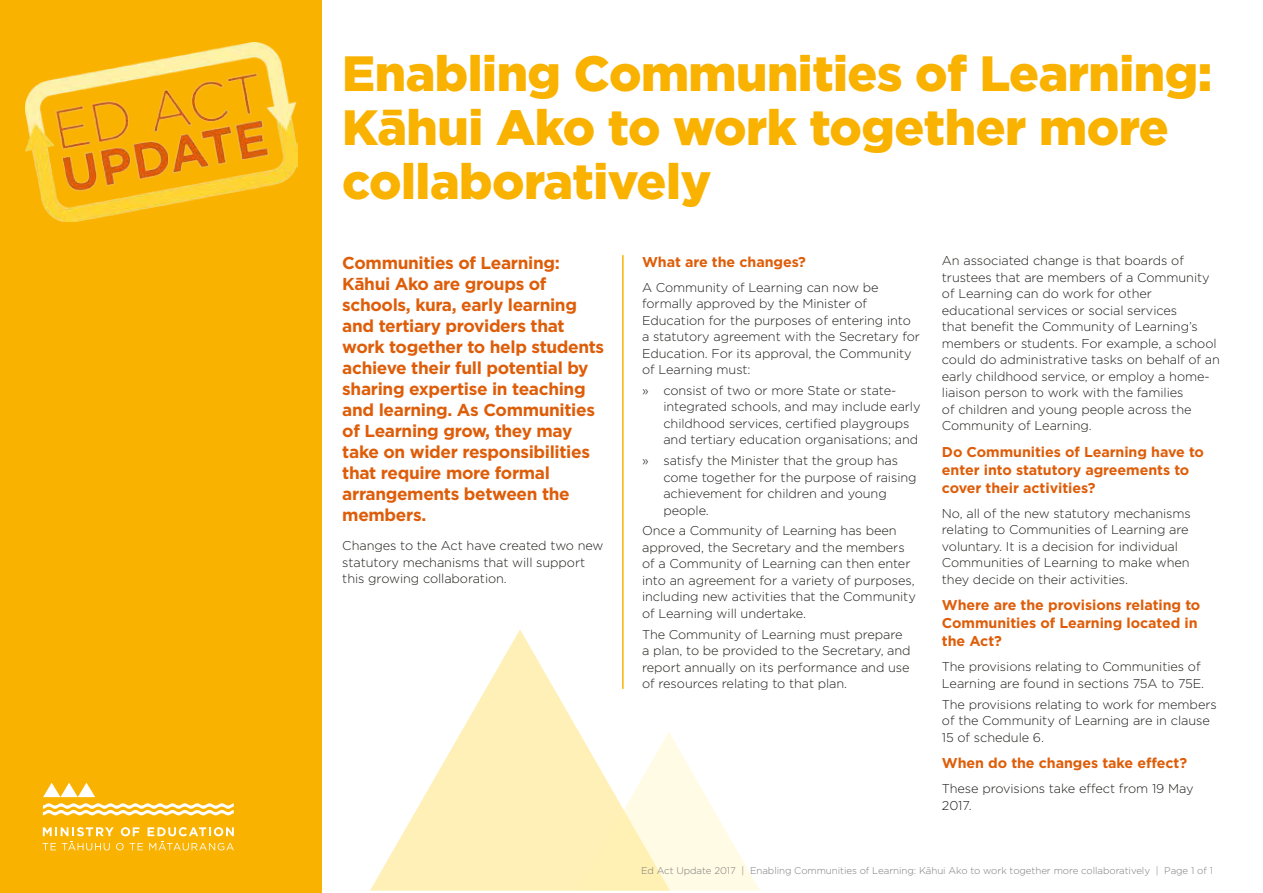
<style>
.page{position:relative;width:1263px;height:893px;background:#fff}
.page>*{position:absolute;margin:0;border:0;box-sizing:border-box;transform-origin:0 0}
.Factsheet_Title{font:900 49.5px/54px "Gotham";letter-spacing:-.01em;color:#fab200}
.INTRO_Para{font:700 17.25px/21px "Gotham";letter-spacing:-.02em;color:#de5d09}
.H2_Header_Bold{font:700 14.25px/18px "Gotham";letter-spacing:-.005em;color:#de5d09}
.BODY_Text{font:300 12.75px/16.5px "Gotham";letter-spacing:-.005em;color:#1d1d1b}
.INTRO_Para-2{font:300 9.75px "Gotham";letter-spacing:-.005em;color:#7c7b7b}
</style>
<div class="page">
<svg style="left:370px;top:630px;width:209px;height:261px;fill:#fff0b8"></svg>
<svg style="left:577px;top:732px;width:183px;height:159px"></svg>
<hr style="left:622px;top:255px;width:2px;height:434px;background:#fab200">
<div style="left:0;top:0;width:321px;height:893px;background:#fab200"></div>
<svg style="left:43px;top:827px;width:191px;height:23px"></svg>
<svg style="left:43px;top:783px;width:52px;height:14px"></svg>
<svg style="left:43px;top:803px;width:191px;height:12px"></svg>
<img style="left:25px;top:43px;width:272px;height:179px">
<p class="Factsheet_Title" style="left:342px;top:46px;width:871px">Enabling Communities of Learning:<br>Kāhui Ako to work together more collaboratively</p>
<p class="INTRO_Para" style="left:342px;top:252px;width:263px">Communities of Learning:<br>Kāhui Ako are groups of schools, kura, early learning and tertiary providers that work together to help students achieve their full potential by sharing expertise in teaching and learning. As Communities of Learning grow, they may take on wider responsibilities that require more formal arrangements between the members.</p>
<p class="BODY_Text" style="left:342px;top:537px;width:263px">Changes to the Act have created two new statutory mechanisms that will support this growing collaboration.</p>
<p class="H2_Header_Bold" style="left:642px;top:252px;width:165px">What are the changes?</p>
<p class="BODY_Text" style="left:642px;top:278px;width:279px">A Community of Learning can now be formally approved by the Minister of Education for the purposes of entering into a statutory agreement with the Secretary for Education. For its approval, the Community of Learning must:</p>
<p class="BODY_Text" style="left:663px;top:382px;width:259px;text-indent:-21px">» consist of two or more State or state&shy;integrated schools, and may include early childhood services, certified playgroups and tertiary education organisations; and</p>
<p class="BODY_Text" style="left:663px;top:452px;width:255px;text-indent:-21px">» satisfy the Minister that the group has come together for the purpose of raising achievement for children and young people.</p>
<p class="BODY_Text" style="left:642px;top:522px;width:275px">Once a Community of Learning has been approved, the Secretary and the members of a Community of Learning can then enter into an agreement for a variety of purposes, including new activities that the Community of Learning will undertake.</p>
<p class="BODY_Text" style="left:642px;top:625px;width:270px">The Community of Learning must prepare a plan, to be provided to the Secretary, and report annually on its performance and use of resources relating to that plan.</p>
<p class="BODY_Text" style="left:942px;top:252px;width:280px">An associated change is that boards of trustees that are members of a Community of Learning can do work for other educational services or social services<br>that benefit the Community of Learning’s members or students. For example, a school could do administrative tasks on behalf of an early childhood service, or employ a home&shy;liaison person to work with the families<br>of children and young people across the Community of Learning.</p>
<p class="H2_Header_Bold" style="left:942px;top:443px;width:264px">Do Communities of Learning have to enter into statutory agreements to cover their activities?</p>
<p class="BODY_Text" style="left:942px;top:505px;width:250px">No, all of the new statutory mechanisms relating to Communities of Learning are voluntary. It is a decision for individual Communities of Learning to make when they decide on their activities.</p>
<p class="H2_Header_Bold" style="left:942px;top:596px;width:260px">Where are the provisions relating to<br>Communities of Learning located in the Act?</p>
<p class="BODY_Text" style="left:942px;top:658px;width:264px">The provisions relating to Communities of<br>Learning are found in sections 75A to 75E.</p>
<p class="BODY_Text" style="left:942px;top:695px;width:276px">The provisions relating to work for members of the Community of Learning are in clause<br>15 of schedule 6.</p>
<p class="H2_Header_Bold" style="left:942px;top:754px;width:247px">When do the changes take effect?</p>
<p class="BODY_Text" style="left:942px;top:780px;width:253px">These provisions take effect from 19 May<br>2017.</p>
<p class="INTRO_Para-2" style="left:641px;top:865px;width:573px">Ed Act Update 2017 | Enabling Communities of Learning: Kāhui Ako to work together more collaboratively | Page 1 of 1</p>
</div>
